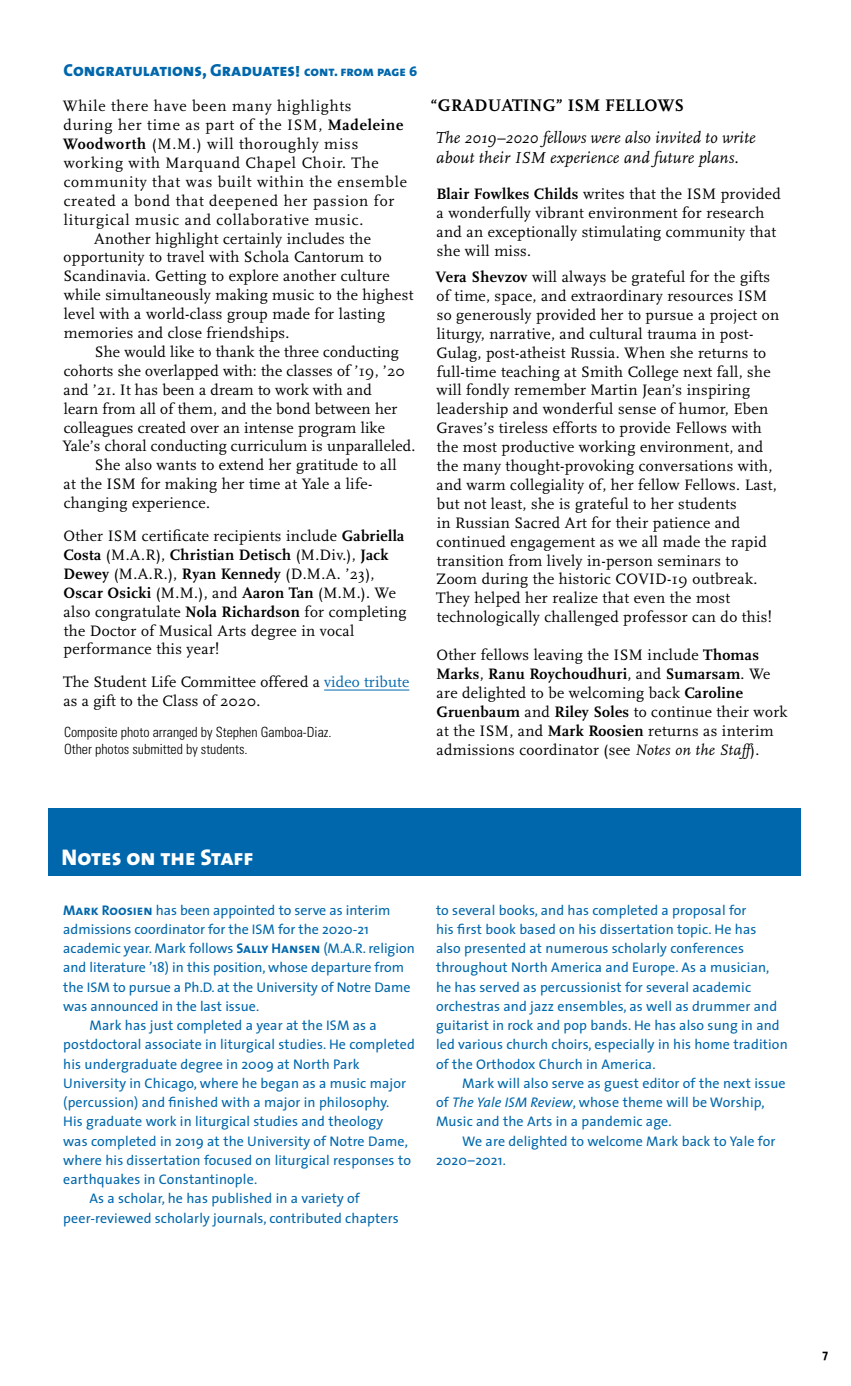
<style>
.page{position:relative;width:851px;height:1386px;background:#fff}
.page>*{position:absolute;margin:0;border:0;box-sizing:border-box;transform-origin:0 0}
.t1{font:22.75px "The Sans Extra Bold Caps";color:#fff}
.subhead_small_caps{font:17.5px "The Sans Extra Bold Caps";color:#0067ac}
.body_copy_first_para{font:700 17.5px "Scala";letter-spacing:.01em;color:#000}
.body_copy_first_para-2{font:italic 16.62px/19.9px "Scala";letter-spacing:.01em;color:#000}
.body_copy_first_para-3{font:15.75px/18.9px "Scala";letter-spacing:.02em;color:#000}
.body_copy_first_para-4{font:15.75px/18.9px "Scala";letter-spacing:.05em;color:#000}
.Small_body_sans{font:14px/19.2px "The Sans";letter-spacing:.01em;color:#0067ac}
.Credit{font:300 condensed 14px "Univers";color:#000}
.t2{font:700 12.25px "The Sans";color:#000}
.s1{font-size:14px}
.s2{font-weight:700}
.s3{color:#0067ac}
.s4{font-style:italic}
.s5{font-family:"The Sans Bold Caps"}
</style>
<div class="page">
<hr style="left:324px;top:690px;width:85px;height:1px;background:#0067ac">
<div style="left:48px;top:808px;width:752px;height:68px;background:#0067ac"></div>
<p class="subhead_small_caps" style="left:64px;top:55px;width:355px">Congratulations, Graduates! <span class="s1">cont. from page 6</span></p>
<p class="body_copy_first_para-4" style="left:63px;top:97px;width:346px">While there have been many highlights<br>during her time as part of the ISM, <span class="s2">Madeleine Woodworth</span> (M.M.) will thoroughly miss working with Marquand Chapel Choir. The community that was built within the ensemble created a bond that deepened her passion for liturgical music and collaborative music.</p>
<p class="body_copy_first_para-3" style="left:63px;top:229px;width:351px;text-indent:31px">Another highlight certainly includes the opportunity to travel with Schola Cantorum to Scandinavia. Getting to explore another culture while simultaneously making music to the highest level with a world-class group made for lasting memories and close friendships.</p>
<p class="body_copy_first_para-3" style="left:62px;top:343px;width:354px;text-indent:32px">She would like to thank the three conducting cohorts she overlapped with: the classes of ’19, ’20 and ’21. It has been a dream to work with and<br>learn from all of them, and the bond between her colleagues created over an intense program like Yale’s choral conducting curriculum is unparalleled.</p>
<p class="body_copy_first_para-3" style="left:64px;top:456px;width:334px;text-indent:31px">She also wants to extend her gratitude to all at the ISM for making her time at Yale a life&shy;changing experience.</p>
<p class="body_copy_first_para-3" style="left:63px;top:527px;width:344px">Other ISM certificate recipients include <span class="s2">Gabriella Costa</span> (M.A.R), <span class="s2">Christian Detisch</span> (M.Div.), <span class="s2">Jack Dewey</span> (M.A.R.), <span class="s2">Ryan Kennedy</span> (D.M.A. ’23), <span class="s2">Oscar Osicki</span> (M.M.), and <span class="s2">Aaron Tan</span> (M.M.). We also congratulate <span class="s2">Nola Richardson</span> for completing the Doctor of Musical Arts degree in vocal performance this year!</p>
<p class="body_copy_first_para-3" style="left:63px;top:673px;width:347px">The Student Life Committee offered a <span class="s3">video tribute </span>as a gift to the Class of 2020.</p>
<p class="Credit" style="left:64px;top:724px;width:269px">Composite photo arranged by Stephen Gamboa-Diaz.</p>
<p class="Credit" style="left:64px;top:741px;width:185px">Other photos submitted by students.</p>
<p class="body_copy_first_para" style="left:430px;top:95px;width:255px">“GRADUATING” ISM FELLOWS</p>
<p class="body_copy_first_para-2" style="left:435px;top:128px;width:322px">The 2019–2020 fellows were also invited to write about their ISM experience and future plans.</p>
<p class="body_copy_first_para-3" style="left:436px;top:185px;width:346px"><span class="s2">Blair Fowlkes Childs</span> writes that the ISM provided a wonderfully vibrant environment for research and an exceptionally stimulating community that she will miss.</p>
<p class="body_copy_first_para-3" style="left:436px;top:268px;width:344px"><span class="s2">Vera Shevzov</span> will always be grateful for the gifts of time, space, and extraordinary resources ISM so generously provided her to pursue a project on liturgy, narrative, and cultural trauma in post-Gulag, post-atheist Russia. When she returns to full-time teaching at Smith College next fall, she will fondly remember Martin Jean’s inspiring leadership and wonderful sense of humor, Eben Graves’s tireless efforts to provide Fellows with the most productive working environment, and the many thought-provoking conversations with, and warm collegiality of, her fellow Fellows. Last, but not least, she is grateful to her students<br>in Russian Sacred Art for their patience and continued engagement as we all made the rapid transition from lively in-person seminars to Zoom during the historic COVID-19 outbreak.<br>They helped her realize that even the most technologically challenged professor can do this!</p>
<p class="body_copy_first_para-3" style="left:436px;top:646px;width:353px">Other fellows leaving the ISM include <span class="s2">Thomas Marks</span>, <span class="s2">Ranu Roychoudhuri</span>, and <span class="s2">Sumarsam</span>. We are delighted to be welcoming back <span class="s2">Caroline Gruenbaum</span> and <span class="s2">Riley Soles</span> to continue their work at the ISM, and <span class="s2">Mark Roosien</span> returns as interim admissions coordinator (see <span class="s4">Notes on the Staff</span>).</p>
<p class="t1" style="left:62px;top:838px;width:193px">Notes on the Staff</p>
<p class="Small_body_sans" style="left:63px;top:900px;width:353px"><span class="s5">Mark Roosien</span> has been appointed to serve as interim admissions coordinator for the ISM for the 2020-21 academic year. Mark follows <span class="s5">Sally Hansen</span> (M.A.R. religion and literature ’18) in this position, whose departure from the ISM to pursue a Ph.D. at the University of Notre Dame was announced in the last issue.</p>
<p class="Small_body_sans" style="left:63px;top:1015px;width:353px;text-indent:26px">Mark has just completed a year at the ISM as a postdoctoral associate in liturgical studies. He completed his undergraduate degree in 2009 at North Park University in Chicago, where he began as a music major (percussion) and finished with a major in philosophy.<br>His graduate work in liturgical studies and theology<br>was completed in 2019 at the University of Notre Dame, where his dissertation focused on liturgical responses to earthquakes in Constantinople.</p>
<p class="Small_body_sans" style="left:63px;top:1189px;width:337px;text-indent:26px">As a scholar, he has published in a variety of peer-reviewed scholarly journals, contributed chapters</p>
<p class="Small_body_sans" style="left:436px;top:900px;width:353px">to several books, and has completed a proposal for<br>his first book based on his dissertation topic. He has<br>also presented at numerous scholarly conferences throughout North America and Europe. As a musician, he has served as percussionist for several academic orchestras and jazz ensembles, as well as drummer and guitarist in rock and pop bands. He has also sung in and led various church choirs, especially in his home tradition of the Orthodox Church in America.</p>
<p class="Small_body_sans" style="left:436px;top:1073px;width:351px;text-indent:26px">Mark will also serve as guest editor of the next issue of <span class="s4">The Yale ISM Review</span>, whose theme will be Worship,<br>Music and the Arts in a pandemic age.</p>
<p class="Small_body_sans" style="left:436px;top:1131px;width:341px;text-indent:26px">We are delighted to welcome Mark back to Yale for<br>2020–2021.</p>
<p class="t2" style="left:822px;top:1344px;width:7px">7</p>
</div>
